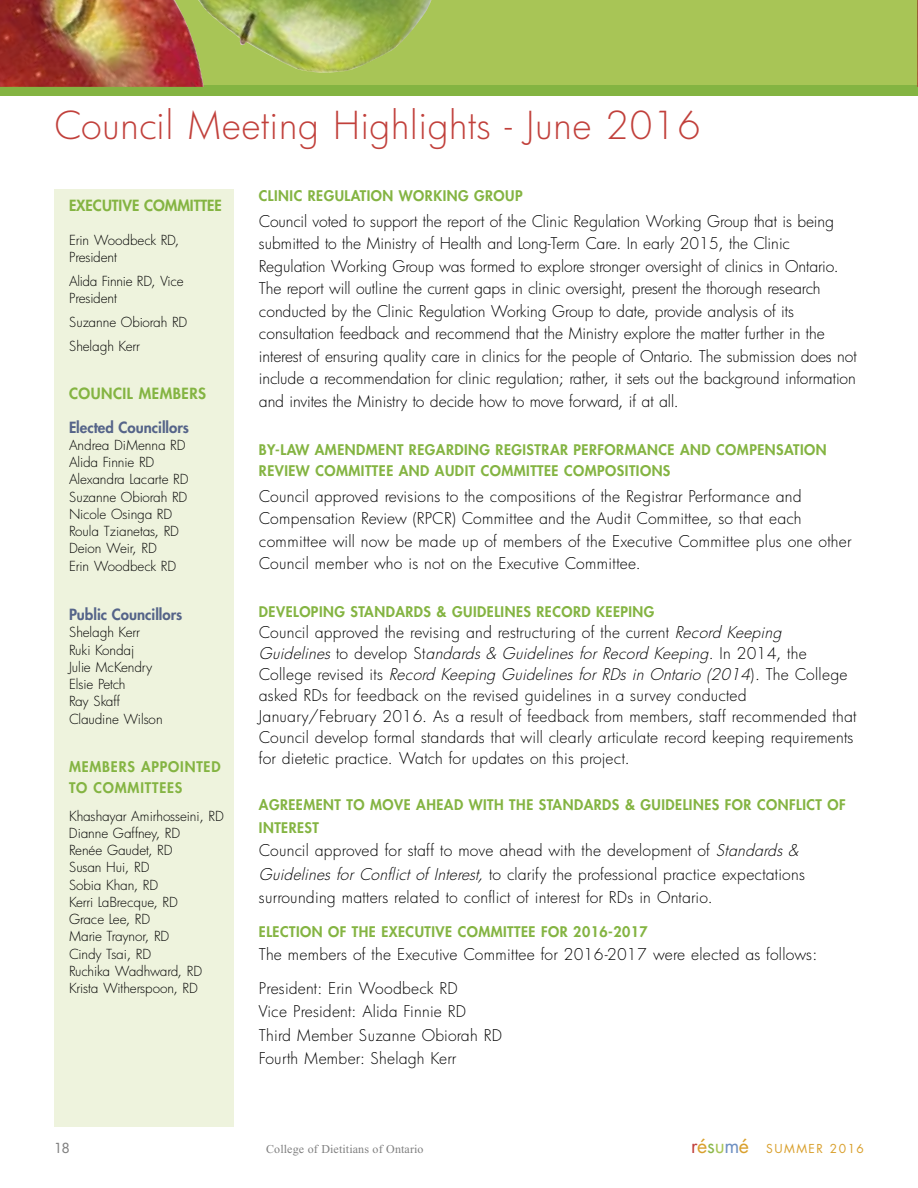
<style>
.page{position:relative;width:918px;height:1188px;background:#fff}
.page>*{position:absolute;margin:0;border:0;box-sizing:border-box;transform-origin:0 0}
.t1{font:300 37.5px "Futura";letter-spacing:.02em;color:#c1403b}
.t2{font:300 15.75px/22.5px "Futura";color:#000}
.t3{font:800 15px "Futura";color:#556489}
.t4{font:800 15px "Futura";color:#84b442}
.t5{font:800 15px "Futura";letter-spacing:.035em;color:#84b442}
.t6{font:800 14.25px/21px "Futura";letter-spacing:.035em;color:#84b442}
.t7{font:800 14.25px/21px "Futura";letter-spacing:.06em;color:#84b442}
.t8{font:300 13.5px/17.2px "Futura";letter-spacing:-.005em;color:#000}
.t9{font:500 13.5px "Futura";color:#808080}
.t10{font:12px "Times New Roman";letter-spacing:.01em;color:#808080}
.t11{font:12px "Futura";letter-spacing:.125em;color:#d9a02d}
.s1{font-style:italic}
.s2{font-size:19.5px;color:#c1403b}
.s3{font-size:19.5px}
.s4{font-size:19.5px;color:#8ab74b}
.s5{font-size:19.5px;color:#a8c556}
.s6{font-size:19.5px;color:#6f90c2}
</style>
<div class="page">
<div style="left:0;top:85px;width:918px;height:10px;background:#84b442"></div>
<div style="left:0;top:0;width:918px;height:84px;background:#a8c556"></div>
<img style="left:0;top:0;width:204px;height:87px">
<div style="left:911px;top:0;width:7px;height:88px;background:#a8c556"></div>
<img style="left:190px;top:0;width:242px;height:75px">
<div style="left:54px;top:189px;width:179px;height:937px;background:#eef3dd"></div>
<div style="left:911px;top:85px;width:7px;height:10px;background:#84b442"></div>
<img style="left:917px;top:0;width:1px;height:87px">
<h1 class="t1" style="left:54px;top:104px;width:648px">Council Meeting Highlights - June 2016</h1>
<p class="t4" style="left:69px;top:196px;width:154px">EXECUTIVE COMMITTEE</p>
<p class="t8" style="left:69px;top:232px;width:112px">Erin Woodbeck RD,<br>President</p>
<p class="t8" style="left:69px;top:273px;width:116px">Alida Finnie RD, Vice<br>President</p>
<p class="t8" style="left:69px;top:311px;width:120px;line-height:23.7px">Suzanne Obiorah RD<br>Shelagh Kerr</p>
<p class="t5" style="left:69px;top:384px;width:139px">COUNCIL MEMBERS</p>
<p class="t3" style="left:69px;top:418px;width:122px">Elected Councillors</p>
<p class="t8" style="left:69px;top:437px;width:121px">Andrea DiMenna RD<br>Alida Finnie RD<br>Alexandra Lacarte RD<br>Suzanne Obiorah RD<br>Nicole Osinga RD<br>Roula Tzianetas, RD<br>Deion Weir, RD<br>Erin Woodbeck RD</p>
<p class="t3" style="left:69px;top:605px;width:115px">Public Councillors</p>
<p class="t8" style="left:69px;top:624px;width:95px">Shelagh Kerr<br>Ruki Kondaj<br>Julie McKendry<br>Elsie Petch<br>Ray Skaff<br>Claudine Wilson</p>
<p class="t7" style="left:69px;top:756px;width:153px">MEMBERS APPOINTED<br>TO COMMITTEES</p>
<p class="t8" style="left:69px;top:807px;width:156px">Khashayar Amirhosseini, RD<br>Dianne Gaffney, RD<br>Renée Gaudet, RD<br>Susan Hui, RD<br>Sobia Khan, RD<br>Kerri LaBrecque, RD<br>Grace Lee, RD<br>Marie Traynor, RD<br>Cindy Tsai, RD<br>Ruchika Wadhward, RD<br>Krista Witherspoon, RD</p>
<p class="t6" style="left:259px;top:185px;width:265px">CLINIC REGULATION WORKING GROUP</p>
<p class="t2" style="left:259px;top:210px;width:599px">Council voted to support the report of the Clinic Regulation Working Group that is being submitted to the Ministry of Health and Long-Term Care. In early 2015, the Clinic Regulation Working Group was formed to explore stronger oversight of clinics in Ontario.<br>The report will outline the current gaps in clinic oversight, present the thorough research conducted by the Clinic Regulation Working Group to date, provide analysis of its consultation feedback and recommend that the Ministry explore the matter further in the interest of ensuring quality care in clinics for the people of Ontario. The submission does not include a recommendation for clinic regulation; rather, it sets out the background information and invites the Ministry to decide how to move forward, if at all.</p>
<p class="t6" style="left:259px;top:439px;width:569px">BY-LAW AMENDMENT REGARDING REGISTRAR PERFORMANCE AND COMPENSATION<br>REVIEW COMMITTEE AND AUDIT COMMITTEE COMPOSITIONS</p>
<p class="t2" style="left:259px;top:485px;width:594px">Council approved revisions to the compositions of the Registrar Performance and Compensation Review (RPCR) Committee and the Audit Committee, so that each committee will now be made up of members of the Executive Committee plus one other Council member who is not on the Executive Committee.</p>
<p class="t6" style="left:259px;top:601px;width:397px">DEVELOPING STANDARDS &amp; GUIDELINES RECORD KEEPING</p>
<p class="t2" style="left:259px;top:622px;width:599px;line-height:21px">Council approved the revising and restructuring of the current <span class="s1">RecordKeeping Guidelines</span> to d eve l o p S t <span class="s1">andards &amp; Guidelines for Record Keeping</span>. I n 2 0 1 4 , t h e<br>Co l l e g e revi s e d i ts <span class="s1">Record Keeping Guidelines for RDs in Ontario (2014</span>) . T h e Co l l e g e asked RDs for feedback on the revised guidelines in a survey conducted January/February 2016. As a result of feedback from members, staff recommended that Council develop formal standards that will clearly articulate record keeping requirements for dietetic practice. Watch for updates on this project.</p>
<p class="t6" style="left:259px;top:793px;width:588px;line-height:23.2px">AGREEMENT TO MOVE AHEAD WITH THE STANDARDS &amp; GUIDELINES FOR CONFLICT OF<br>INTEREST</p>
<p class="t2" style="left:259px;top:839px;width:548px;line-height:23.2px">Council approved for staff to move ahead with the development of <span class="s1">Standards&amp;<br>GuidelinesforConflictofInterest,</span>to clarify the professional practice expectations surrounding matters related to conflict of interest for RDs in Ontario.</p>
<p class="t6" style="left:259px;top:921px;width:390px">ELECTION OF THE EXECUTIVE COMMITTEE FOR 2016-2017</p>
<p class="t2" style="left:259px;top:938px;width:560px;line-height:34px">The members of the Executive Committee for 2016-2017 were elected as follows:<br>President: Erin Woodbeck RD</p>
<p class="t2" style="left:259px;top:1000px;width:245px;line-height:23.2px">Vice President: Alida Finnie RD<br>Third Member Suzanne Obiorah RD<br>Fourth Member: Shelagh Kerr</p>
<p class="t9" style="left:54px;top:1140px;width:17px">18</p>
<p class="t10" style="left:266px;top:1141px;width:159px">College of Dietitians of Ontario</p>
<p class="t11" style="left:691px;top:1140px;width:174px"><span class="s2">r</span><span class="s3">é</span><span class="s4">s</span><span class="s5">u</span><span class="s6">m</span><span class="s3">é</span> SUMMER 2016</p>
</div>
